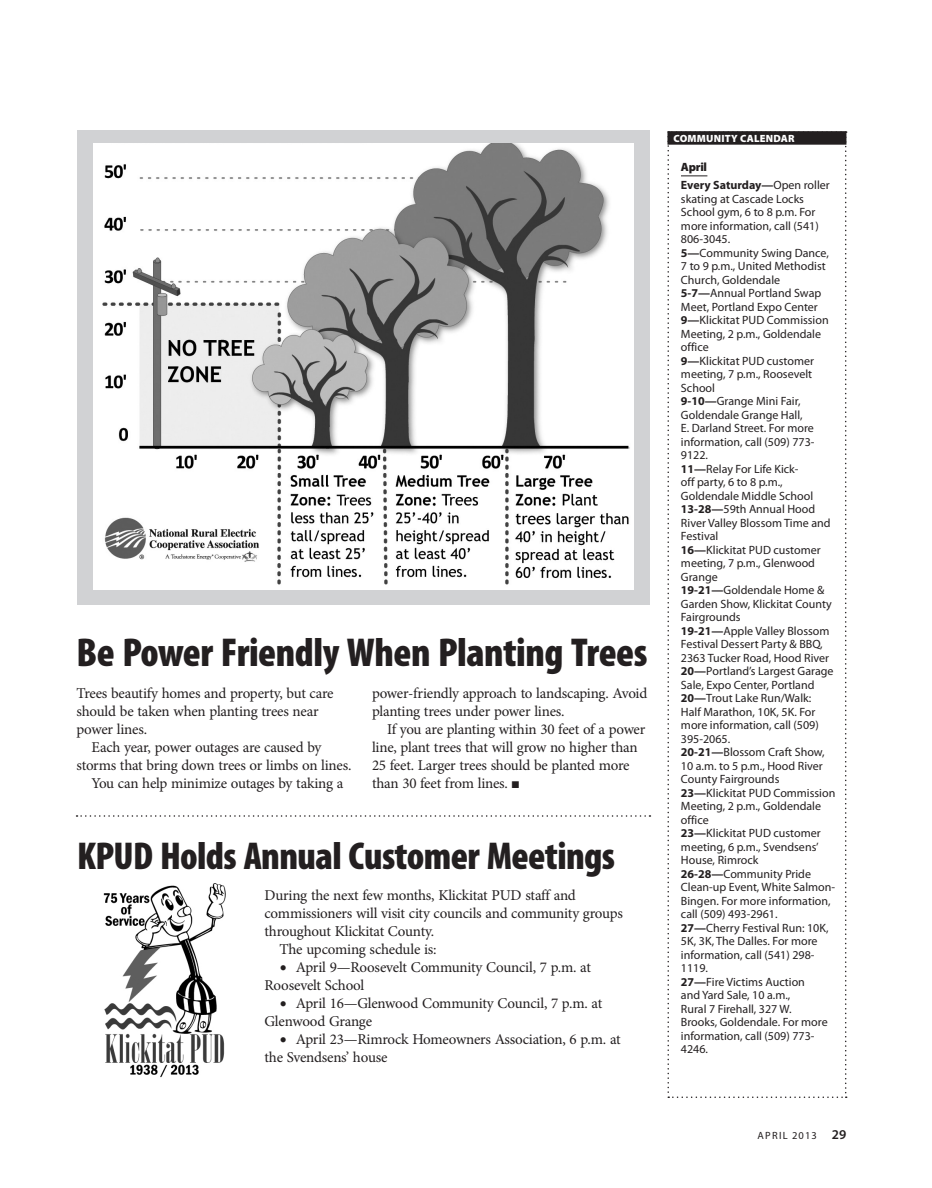
<style>
.page{position:relative;width:932px;height:1188px;background:#fff}
.page>*{position:absolute;margin:0;border:0;box-sizing:border-box;transform-origin:0 0}
.t1{font:900 condensed 40.5px "Myriad Pro";letter-spacing:-.01em;color:#231f20}
.t2{font:900 condensed 39px "Myriad Pro";letter-spacing:-.015em;color:#231f20}
.t3{font:15px/18px "Minion Pro";letter-spacing:-.015em;color:#231f20}
.t4{font:12px/13.5px "Myriad Pro";color:#231f20}
.t5{font:700 12px/18px "Myriad Pro";color:#231f20}
.t6{font:900 10.5px "Myriad Pro";letter-spacing:.02em;color:#fff}
.t7{font:10.5px "Myriad Pro";letter-spacing:.1em;color:#231f20}
.s1{font-size:19.5px}
.s2{font-weight:900}
.s3{font-weight:400}
.s4{font-weight:700}
.s5{font-weight:600;font-size:13.5px}
</style>
<div class="page">
<div style="left:76px;top:130px;width:573px;height:475px;background:#d1d2d4"></div>
<img style="left:93px;top:143px;width:540px;height:446px">
<img style="left:103px;top:883px;width:122px;height:195px">
<svg style="left:76px;top:815px;width:574px;height:2px"></svg>
<svg style="left:667px;top:131px;width:179px;height:967px"></svg>
<h1 class="t1" style="left:76px;top:627px;width:572px">Be Power Friendly When Planting Trees</h1>
<p class="t3" style="left:76px;top:684px;width:258px">Trees beautify homes and property, but care should be taken when planting trees near power lines.</p>
<p class="t3" style="left:92px;top:738px;width:231px">Each year, power outages are caused by</p>
<p class="t3" style="left:76px;top:756px;width:276px">storms that bring down trees or limbs on lines.</p>
<p class="t3" style="left:92px;top:774px;width:253px">You can help minimize outages by taking a</p>
<p class="t3" style="left:372px;top:684px;width:277px">power-friendly approach to landscaping. Avoid planting trees under power lines.</p>
<p class="t3" style="left:372px;top:720px;width:275px;text-indent:15px">If you are planting within 30 feet of a power line, plant trees that will grow no higher than 25 feet. Larger trees should be planted more than 30 feet from lines. ■</p>
<h2 class="t2" style="left:77px;top:831px;width:539px">KPUD Holds Annual Customer Meetings</h2>
<p class="t3" style="left:264px;top:886px;width:313px">During the next few months, Klickitat PUD staff and</p>
<p class="t3" style="left:264px;top:904px;width:360px">commissioners will visit city councils and community groups</p>
<p class="t3" style="left:264px;top:922px;width:171px">throughout Klickitat County.</p>
<p class="t3" style="left:279px;top:940px;width:158px">The upcoming schedule is:</p>
<p class="t3" style="left:264px;top:958px;width:328px;text-indent:15px"><span class="s1">•</span> April 9—Roosevelt Community Council, 7 p.m. at<br>Roosevelt School</p>
<p class="t3" style="left:264px;top:994px;width:339px;text-indent:15px"><span class="s1">•</span> April 16—Glenwood Community Council, 7 p.m. at<br>Glenwood Grange</p>
<p class="t3" style="left:264px;top:1030px;width:358px;text-indent:15px"><span class="s1">•</span> April 23—Rimrock Homeowners Association, 6 p.m. at the Svendsens’ house</p>
<p class="t6" style="left:673px;top:131px;width:123px">COMMUNITY CALENDAR</p>
<p class="t5" style="left:681px;top:158px;width:150px"><span class="s2">APRIL<br></span>Every Saturday—<span class="s3">Open roller</span></p>
<p class="t4" style="left:681px;top:192px;width:156px">skating at Cascade Locks<br>School gym, 6 to 8 p.m. For more information, call (541)<br>806-3045.<br><span class="s4">5—</span>Community Swing Dance,<br>7 to 9 p.m., United Methodist<br>Church, Goldendale<br><span class="s4">5-7—</span>Annual Portland Swap<br>Meet, Portland Expo Center<br><span class="s4">9—</span>Klickitat PUD Commission<br>Meeting, 2 p.m., Goldendale office<br><span class="s4">9—</span>Klickitat PUD customer meeting, 7 p.m., Roosevelt<br>School<br><span class="s4">9-10—</span>Grange Mini Fair,<br>Goldendale Grange Hall,<br>E. Darland Street. For more information, call (509) 773-<br>9122.<br><span class="s4">11—</span>Relay For Life Kick-<br>off party, 6 to 8 p.m.,<br>Goldendale Middle School<br><span class="s4">13-28—</span>59th Annual Hood<br>River Valley Blossom Time and<br>Festival<br><span class="s4">16—</span>Klickitat PUD customer meeting, 7 p.m., Glenwood<br>Grange<br><span class="s4">19-21—</span>Goldendale Home &amp;<br>Garden Show, Klickitat County<br>Fairgrounds<br><span class="s4">19-21—</span>Apple Valley Blossom<br>Festival Dessert Party &amp; BBQ,<br>2363 Tucker Road, Hood River<br><span class="s4">20—</span>Portland’s Largest Garage<br>Sale, Expo Center, Portland<br><span class="s4">20—</span>Trout Lake Run/Walk:<br>Half Marathon, 10K, 5K. For more information, call (509)<br>395-2065.<br><span class="s4">20-21—</span>Blossom Craft Show,<br>10 a.m. to 5 p.m., Hood River<br>County Fairgrounds<br><span class="s4">23—</span>Klickitat PUD Commission<br>Meeting, 2 p.m., Goldendale office<br><span class="s4">23—</span>Klickitat PUD customer meeting, 6 p.m., Svendsens’<br>House, Rimrock<br><span class="s4">26-28—</span>Community Pride<br>Clean-up Event, White Salmon-<br>Bingen. For more information, call (509) 493-2961.<br><span class="s4">27—</span>Cherry Festival Run: 10K,<br>5K, 3K, The Dalles. For more information, call (541) 298-<br>1119.<br><span class="s4">27—</span>Fire Victims Auction<br>and Yard Sale, 10 a.m.,<br>Rural 7 Firehall, 327 W.<br>Brooks, Goldendale. For more information, call (509) 773-<br>4246.</p>
<p class="t7" style="left:757px;top:1129px;width:8px">apr</p>
<p class="t7" style="left:779px;top:1129px;width:69px">il 2013 <span class="s5">29</span></p>
</div>
